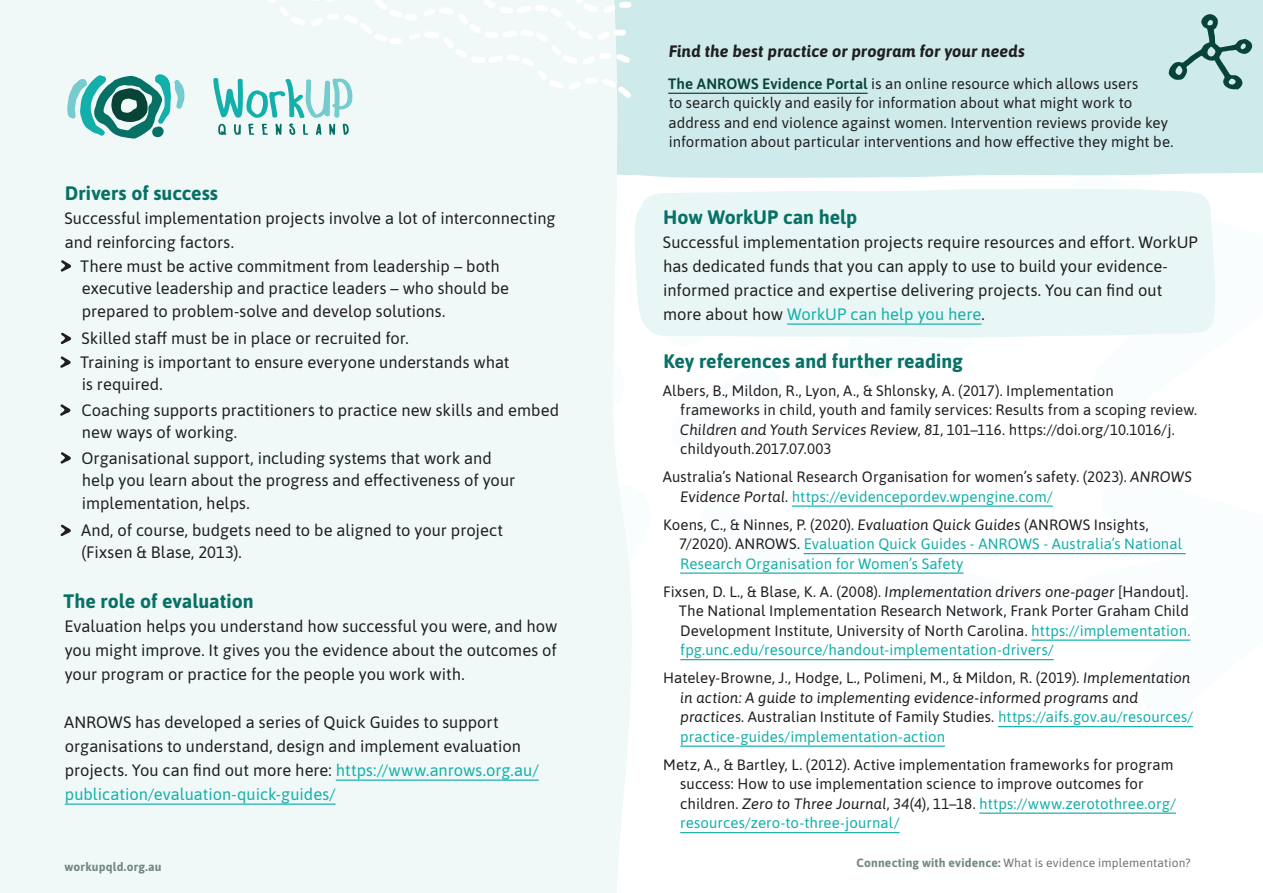
<style>
.page{position:relative;width:1263px;height:893px;background:#fff}
.page>*{position:absolute;margin:0;border:0;box-sizing:border-box;transform-origin:0 0}
.Heading_2{font:700 19.5px "Asap";color:#087166}
.List_Dark{font:16.5px/22.5px "Asap";color:#211e1f}
.Normal_before{font:16.5px/24px "Asap";color:#211e1f}
.Model_Heading{font:italic 700 16.5px "Asap";letter-spacing:.01em;color:#211e1f}
.t1{font:16.5px "Asap";color:#13afaa}
.References{font:15px/19.5px "Asap";letter-spacing:.005em;color:#211e1f}
.Model_Copy{font:15px/19.5px "Asap";letter-spacing:.005em;color:#211e1f}
.References-2{font:15px/19.5px "Asap";letter-spacing:.005em;color:#13afaa}
.t2{font:12px "Asap";letter-spacing:.015em;color:#777071}
.t3{font:700 12px "Asap";letter-spacing:.02em;color:#738880}
.s1{color:#13afaa}
.s2{font-weight:600;color:#074337}
.s3{font-style:italic}
.s4{color:#211e1f}
.s5{font-style:italic;color:#211e1f}
.s6{font-weight:700;color:#738880}
</style>
<div class="page">
<div style="left:635px;top:189px;width:580px;height:149px;background:#e9f6f6"></div>
<div style="left:632px;top:0;width:631px;height:178px;background:#ceeaeb"></div>
<div style="left:0;top:0;width:632px;height:893px;background:#f0f9f8"></div>
<hr style="left:787px;top:323px;width:194px;height:2px;background:#13afaa">
<svg style="left:67px;top:0;width:565px;height:139px"></svg>
<hr style="left:668px;top:93px;width:200px;height:1px;background:#074337">
<hr style="left:336px;top:779px;width:203px;height:2px;background:#13afaa">
<hr style="left:65px;top:803px;width:271px;height:2px;background:#13afaa">
<hr style="left:792px;top:505px;width:261px;height:2px;background:#13afaa">
<hr style="left:804px;top:553px;width:382px;height:1px;background:#13afaa">
<hr style="left:680px;top:572px;width:283px;height:2px;background:#13afaa">
<hr style="left:1031px;top:639px;width:159px;height:2px;background:#13afaa">
<hr style="left:680px;top:659px;width:374px;height:1px;background:#13afaa">
<hr style="left:998px;top:726px;width:195px;height:1px;background:#13afaa">
<hr style="left:680px;top:745px;width:265px;height:2px;background:#13afaa">
<hr style="left:979px;top:812px;width:197px;height:2px;background:#13afaa">
<hr style="left:680px;top:832px;width:220px;height:1px;background:#13afaa">
<svg style="left:1169px;top:14px;width:83px;height:76px;background:#a3c6c4"></svg>
<svg style="left:61px;top:260px;width:10px;height:12px"></svg>
<svg style="left:61px;top:333px;width:10px;height:11px"></svg>
<svg style="left:60px;top:356px;width:11px;height:12px"></svg>
<svg style="left:60px;top:404px;width:10px;height:12px"></svg>
<svg style="left:61px;top:452px;width:10px;height:12px"></svg>
<svg style="left:61px;top:525px;width:10px;height:11px"></svg>
<h2 class="Heading_2" style="left:65px;top:179px;width:155px">Drivers of success</h2>
<p class="Normal_before" style="left:65px;top:205px;width:492px">Successful implementation projects involve a lot of interconnecting and reinforcing factors.</p>
<p class="List_Dark" style="left:82px;top:254px;width:429px;text-indent:-17px">• There must be active commitment from leadership – both executive leadership and practice leaders – who should be prepared to problem-solve and develop solutions.</p>
<p class="List_Dark" style="left:65px;top:326px;width:346px">• Skilled staff must be in place or recruited for.</p>
<p class="List_Dark" style="left:82px;top:350px;width:429px;text-indent:-17px">• Training is important to ensure everyone understands what is required.</p>
<p class="List_Dark" style="left:82px;top:398px;width:479px;text-indent:-17px">• Coaching supports practitioners to practice new skills and embed new ways of working.</p>
<p class="List_Dark" style="left:82px;top:446px;width:435px;text-indent:-17px">• Organisational support, including systems that work and help you learn about the progress and effectiveness of your implementation, helps.</p>
<p class="List_Dark" style="left:82px;top:518px;width:423px;text-indent:-17px">• And, of course, budgets need to be aligned to your project (Fixsen &amp; Blase, 2013).</p>
<h2 class="Heading_2" style="left:64px;top:587px;width:192px">The role of evaluation</h2>
<p class="List_Dark" style="left:65px;top:613px;width:494px;line-height:24px;text-align:justify">Evaluation helps you understand how successful you were, and how you might improve. It gives you the evidence about the outcomes of your program or practice for the people you work with.</p>
<p class="List_Dark" style="left:64px;top:709px;width:476px;line-height:24px">ANROWS has developed a series of Quick Guides to support organisations to understand, design and implement evaluation projects. You can find out more here: <span class="s1">https://www.anrows.org.au/</span></p>
<p class="t1" style="left:65px;top:782px;width:272px">publication/evaluation-quick-guides/</p>
<p class="t3" style="left:65px;top:858px;width:99px">workupqld.org.au</p>
<p class="Model_Heading" style="left:669px;top:39px;width:358px">Find the best practice or program for your needs</p>
<p class="Model_Copy" style="left:668px;top:73px;width:507px"><span class="s2">The ANROWS Evidence Portal</span> is an online resource which allows users<br>to search quickly and easily for information about what might work to address and end violence against women. Intervention reviews provide key information about particular interventions and how effective they might be.</p>
<h2 class="Heading_2" style="left:663px;top:203px;width:196px">How WorkUP can help</h2>
<p class="List_Dark" style="left:663px;top:229px;width:536px;line-height:24px">Successful implementation projects require resources and effort. WorkUP has dedicated funds that you can apply to use to build your evidence&shy;informed practice and expertise delivering projects. You can find out more about how <span class="s1">WorkUP can help you here</span>.</p>
<h2 class="Heading_2" style="left:663px;top:347px;width:301px">Key references and further reading</h2>
<p class="References" style="left:680px;top:380px;width:519px;text-indent:-17px">Albers, B., Mildon, R., Lyon, A., &amp; Shlonsky, A. (2017). Implementation<br>frameworks in child, youth and family services: Results from a scoping review<span class="s3">.<br>Children and Youth Services Review</span>, <span class="s3">81</span>, 101–116. https://doi.org/10.1016/j. childyouth.2017.07.003</p>
<p class="References" style="left:680px;top:466px;width:513px;text-indent:-18px">Australia’s National Research Organisation for women’s safety. (2023). <span class="s3">ANROWS<br>Evidence Portal</span>. <span class="s1">https://evidencepordev.wpengine.com/</span></p>
<p class="References-2" style="left:679px;top:514px;width:504px;text-indent:-16px"><span class="s4">Koens, C., &amp; Ninnes, P. (2020).</span> <span class="s5">Evaluation Quick Guides</span> <span class="s4">(ANROWS Insights,<br>7/2020). ANROWS.</span> Evaluation Quick Guides - ANROWS - Australia’s National<br>Research Organisation for Women’s Safety</p>
<p class="References" style="left:679px;top:581px;width:513px;text-indent:-16px">Fixsen, D. L., &amp; Blase, K. A. (2008). <span class="s3">Implementation drivers one-pager</span> [Handout].<br>The National Implementation Research Network, Frank Porter Graham Child Development Institute, University of North Carolina. <span class="s1">https://implementation. fpg.unc.edu/resource/handout-implementation-drivers/</span></p>
<p class="References" style="left:680px;top:667px;width:514px;text-indent:-17px">Hateley-Browne, J., Hodge, L., Polimeni, M., &amp; Mildon, R. (2019). <span class="s3">Implementation in action: A guide to implementing evidence-informed programs and practices</span>. Australian Institute of Family Studies<span class="s3">.</span> <span class="s1">https://aifs.gov.au/resources/ practice-guides/implementation-action</span></p>
<p class="References" style="left:680px;top:754px;width:497px;text-indent:-17px">Metz, A., &amp; Bartley, L. (2012). Active implementation frameworks for program success: How to use implementation science to improve outcomes for children. <span class="s3">Zero to Three Journal</span>, <span class="s3">34</span>(4), 11–18. <span class="s1">https://www.zerotothree.org/ resources/zero-to-three-journal/</span></p>
<p class="t2" style="left:856px;top:854px;width:335px"><span class="s6">Connecting with evidence:</span> What is evidence implementation?</p>
</div>
